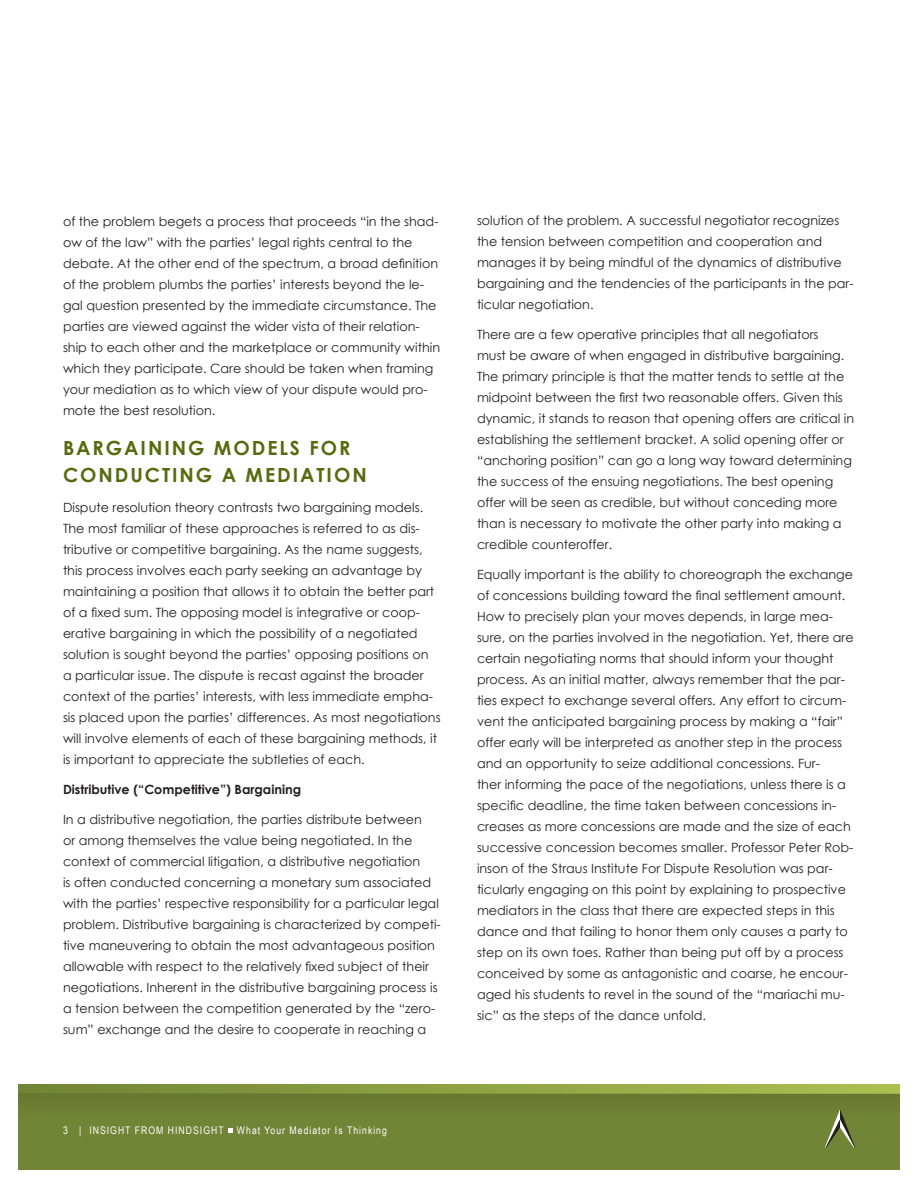
<style>
.page{position:relative;width:918px;height:1188px;background:#fff}
.page>*{position:absolute;margin:0;border:0;box-sizing:border-box;transform-origin:0 0}
.Body_Headline{font:700 19.5px/27px "Century Gothic";letter-spacing:.1em;color:#556b0e}
.Body{font:12.75px/21px "Century Gothic";color:#231f20}
.Body_Headline_2{font:700 12.75px "Century Gothic";color:#231f20}
.t1{font:10.5px "Arial Narrow";letter-spacing:.1em;color:#fff}
</style>
<div class="page">
<div style="left:18px;top:1084px;width:882px;height:86px;background:#728436"></div>
<svg style="left:228px;top:1128px;width:4px;height:5px"></svg>
<svg style="left:176px;top:1084px;width:724px;height:9px"></svg>
<div style="left:18px;top:1093px;width:882px;height:24px;background:#6c7d33"></div>
<svg style="left:825px;top:1110px;width:30px;height:38px"></svg>
<p class="Body" style="left:63px;top:211px;width:379px">of the problem begets a process that proceeds “in the shad&shy;ow of the law” with the parties’ legal rights central to the debate. At the other end of the spectrum, a broad definition of the problem plumbs the parties’ interests beyond the le&shy;gal question presented by the immediate circumstance. The parties are viewed against the wider vista of their relation&shy;ship to each other and the marketplace or community within which they participate. Care should be taken when framing your mediation as to which view of your dispute would pro&shy;mote the best resolution.</p>
<p class="Body_Headline" style="left:63px;top:434px;width:305px">BARGAINING MODELS FOR<br>CONDUCTING A MEDIATION</p>
<p class="Body" style="left:63px;top:497px;width:379px">Dispute resolution theory contrasts two bargaining models.<br>The most familiar of these approaches is referred to as dis&shy;tributive or competitive bargaining. As the name suggests, this process involves each party seeking an advantage by maintaining a position that allows it to obtain the better part of a fixed sum. The opposing model is integrative or coop&shy;erative bargaining in which the possibility of a negotiated solution is sought beyond the parties’ opposing positions on<br>a particular issue. The dispute is recast against the broader context of the parties’ interests, with less immediate empha&shy;sis placed upon the parties’ differences. As most negotiations will involve elements of each of these bargaining methods, it is important to appreciate the subtleties of each.</p>
<p class="Body_Headline_2" style="left:63px;top:780px;width:240px">Distributive (“Competitive”) Bargaining</p>
<p class="Body" style="left:63px;top:809px;width:379px">In a distributive negotiation, the parties distribute between<br>or among themselves the value being negotiated. In the context of commercial litigation, a distributive negotiation<br>is often conducted concerning a monetary sum associated with the parties’ respective responsibility for a particular legal problem. Distributive bargaining is characterized by competi&shy;tive maneuvering to obtain the most advantageous position allowable with respect to the relatively fixed subject of their negotiations. Inherent in the distributive bargaining process is a tension between the competition generated by the “zero&shy;sum” exchange and the desire to cooperate in reaching a</p>
<p class="t1" style="left:63px;top:1123px;width:162px">3 | INSIGHT FROM HINDSIGHT</p>
<p class="t1" style="left:237px;top:1123px;width:151px">What Your Mediator Is Thinking</p>
<p class="Body" style="left:477px;top:210px;width:378px">solution of the problem. A successful negotiator recognizes the tension between competition and cooperation and manages it by being mindful of the dynamics of distributive bargaining and the tendencies of the participants in the par&shy;ticular negotiation.</p>
<p class="Body" style="left:477px;top:324px;width:379px">There are a few operative principles that all negotiators<br>must be aware of when engaged in distributive bargaining.<br>The primary principle is that the matter tends to settle at the midpoint between the first two reasonable offers. Given this dynamic, it stands to reason that opening offers are critical in establishing the settlement bracket. A solid opening offer or “anchoring position” can go a long way toward determining the success of the ensuing negotiations. The best opening offer will be seen as credible, but without conceding more than is necessary to motivate the other party into making a credible counteroffer.</p>
<p class="Body" style="left:477px;top:564px;width:378px">Equally important is the ability to choreograph the exchange of concessions building toward the final settlement amount.<br>How to precisely plan your moves depends, in large mea&shy;sure, on the parties involved in the negotiation. Yet, there are certain negotiating norms that should inform your thought process. As an initial matter, always remember that the par&shy;ties expect to exchange several offers. Any effort to circum&shy;vent the anticipated bargaining process by making a “fair” offer early will be interpreted as another step in the process and an opportunity to seize additional concessions. Fur-<br>ther informing the pace of the negotiations, unless there is a specific deadline, the time taken between concessions in&shy;creases as more concessions are made and the size of each successive concession becomes smaller. Professor Peter Rob&shy;inson of the Straus Institute For Dispute Resolution was par&shy;ticularly engaging on this point by explaining to prospective mediators in the class that there are expected steps in this dance and that failing to honor them only causes a party to step on its own toes. Rather than being put off by a process conceived by some as antagonistic and coarse, he encour&shy;aged his students to revel in the sound of the “mariachi mu&shy;sic” as the steps of the dance unfold.</p>
</div>
